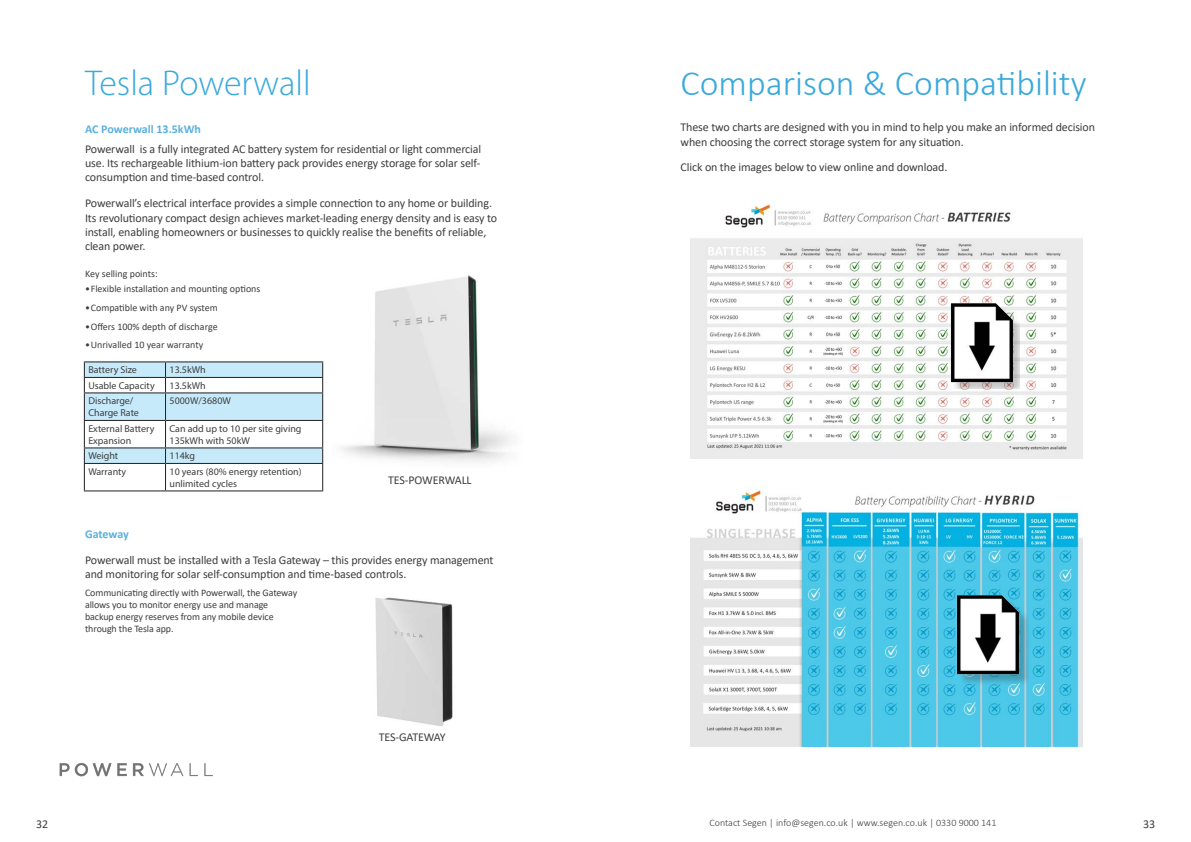
<style>
.page{position:relative;width:1191px;height:842px;background:#fff}
.page>*{position:absolute;margin:0;border:0;box-sizing:border-box;transform-origin:0 0}
.Subtitle{font:300 36px "Calibri";color:#3aa9dc}
.Subtitle-2{font:300 36px "Myriad Pro";color:#3aa9dc}
.Intro_copy{font:12px/14.4px "Calibri";letter-spacing:-.01em;color:#3e3e3f}
.Subtitle_2{font:12px/14.4px "Calibri";letter-spacing:-.01em;color:#3e3e3f}
.Subtitle_2-2{font:700 12px "Calibri";color:#59b0df}
.Body_copy{font:10px/12px "Calibri";letter-spacing:-.01em;color:#3e3e3f}
.Body_copy-2{font:10px/12px "Myriad Pro";color:#3e3e3f}
.t1{font:300 10px "Calibri";color:#3e3e3f}
.Before_bullet{font:10px "Calibri";color:#3e3e3f}
</style>
<div class="page">
<hr style="left:84px;top:361px;width:81px;height:1px;background:#231f20">
<hr style="left:165px;top:361px;width:158px;height:1px;background:#231f20">
<svg style="left:84px;top:362px;width:239px;height:128px"></svg>
<hr style="left:84px;top:490px;width:81px;height:1px;background:#231f20">
<hr style="left:165px;top:490px;width:158px;height:1px;background:#231f20">
<img style="left:59px;top:762px;width:154px;height:15px">
<img style="left:342px;top:275px;width:169px;height:187px">
<img style="left:375px;top:597px;width:78px;height:129px">
<img style="left:690px;top:486px;width:392px;height:261px">
<img style="left:690px;top:203px;width:392px;height:256px">
<div style="left:952px;top:305px;width:68px;height:83px;background:#231f20;opacity:.25"></div>
<img style="left:947px;top:299px;width:69px;height:89px">
<div style="left:959px;top:597px;width:72px;height:89px;background:#231f20;opacity:.25"></div>
<img style="left:953px;top:591px;width:69px;height:89px">
<p class="Subtitle-2" style="left:85px;top:63px;width:227px">Tesla Powerwall</p>
<p class="Subtitle_2-2" style="left:85px;top:120px;width:117px">AC Powerwall 13.5kWh</p>
<p class="Intro_copy" style="left:85px;top:141px;width:397px;text-align:justify">Powerwall is a fully integrated AC battery system for residential or light commercial use. Its rechargeable lithium-ion battery pack provides energy storage for solar self&shy;consumption and time-based control.</p>
<p class="Intro_copy" style="left:85px;top:196px;width:414px">Powerwall’s electrical interface provides a simple connection to any home or building.<br>Its revolutionary compact design achieves market-leading energy density and is easy to install, enabling homeowners or businesses to quickly realise the benefits of reliable, clean power.</p>
<p class="Before_bullet" style="left:85px;top:266px;width:74px">Key selling points:</p>
<p class="Body_copy" style="left:85px;top:283px;width:177px">•Flexible installation and mounting options</p>
<p class="Body_copy" style="left:85px;top:302px;width:134px">•Compatible with any PV system</p>
<p class="Body_copy" style="left:85px;top:320px;width:134px">•Offers 100% depth of discharge</p>
<p class="Body_copy" style="left:85px;top:339px;width:120px">•Unrivalled 10 year warranty</p>
<p class="Body_copy-2" style="left:88px;top:364px;width:50px">Battery Size</p>
<p class="Body_copy-2" style="left:169px;top:364px;width:38px">13.5kWh</p>
<p class="Body_copy-2" style="left:88px;top:379px;width:68px">Usable Capacity</p>
<p class="Body_copy-2" style="left:169px;top:379px;width:38px">13.5kWh</p>
<p class="Body_copy-2" style="left:88px;top:395px;width:52px">Discharge/<br>Charge Rate</p>
<p class="Body_copy-2" style="left:169px;top:395px;width:63px">5000W/3680W</p>
<p class="Body_copy-2" style="left:88px;top:422px;width:68px">External Battery<br>Expansion</p>
<p class="Body_copy-2" style="left:169px;top:422px;width:133px">Can add up to 10 per site giving<br>135kWh with 50kW</p>
<p class="Body_copy-2" style="left:88px;top:450px;width:31px">Weight</p>
<p class="Body_copy-2" style="left:169px;top:450px;width:27px">114kg</p>
<p class="Body_copy-2" style="left:88px;top:465px;width:39px">Warranty</p>
<p class="Body_copy-2" style="left:169px;top:465px;width:133px">10 years (80% energy retention) unlimited cycles</p>
<p class="Intro_copy" style="left:388px;top:472px;width:85px">TES-POWERWALL</p>
<p class="Subtitle_2-2" style="left:85px;top:525px;width:45px">Gateway</p>
<p class="Subtitle_2" style="left:85px;top:552px;width:410px">Powerwall must be installed with a Tesla Gateway – this provides energy management and monitoring for solar self-consumption and time-based controls.</p>
<p class="Body_copy" style="left:85px;top:586px;width:214px">Communicating directly with Powerwall, the Gateway allows you to monitor energy use and manage backup energy reserves from any mobile device through the Tesla app.</p>
<p class="Intro_copy" style="left:379px;top:729px;width:68px">TES-GATEWAY</p>
<p class="Subtitle" style="left:680px;top:61px;width:407px">Comparison &amp; Compatibility</p>
<p class="Intro_copy" style="left:680px;top:120px;width:416px">These two charts are designed with you in mind to help you make an informed decision when choosing the correct storage system for any situation.</p>
<p class="Intro_copy" style="left:680px;top:160px;width:268px">Click on the images below to view online and download.</p>
<p class="Intro_copy" style="left:36px;top:817px;width:14px">32</p>
<p class="t1" style="left:709px;top:816px;width:288px">Contact Segen | info@segen.co.uk | www.segen.co.uk | 0330 9000 141</p>
<p class="Intro_copy" style="left:1143px;top:817px;width:14px">33</p>
</div>
